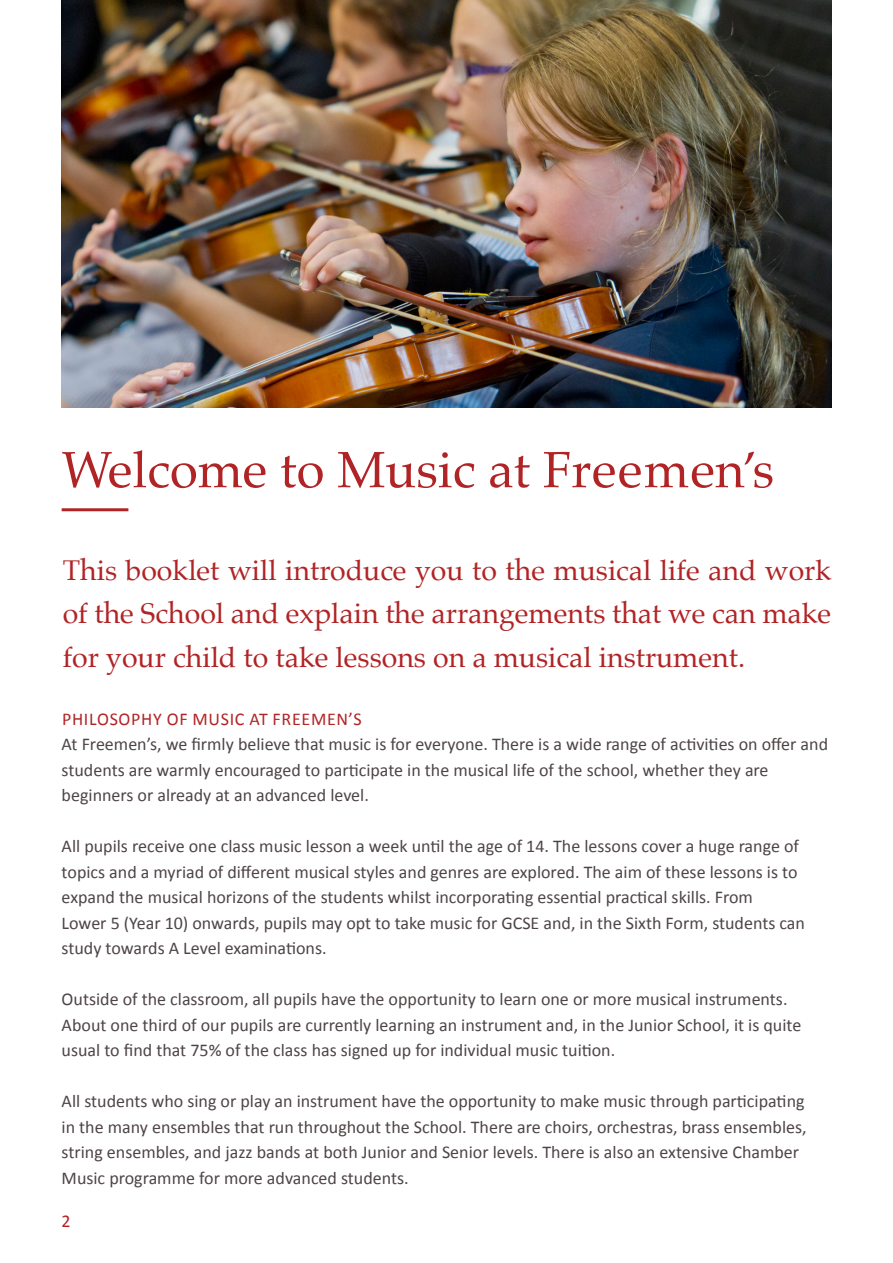
<style>
.page{position:relative;width:893px;height:1263px;background:#fff}
.page>*{position:absolute;margin:0;border:0;box-sizing:border-box;transform-origin:0 0}
.t1{font:51px "Palatino";color:#b12426}
.t2{font:28.5px/43.5px "Palatino";color:#b12426;text-align:justify}
.t3{font:18px/25.5px "Calibri";color:#4e4445}
.t4{font:18px "Calibri";letter-spacing:.04em;color:#b12426}
</style>
<div class="page">
<hr style="left:62px;top:508px;width:66px;height:3px;background:#b12426">
<img style="left:62px;top:0;width:769px;height:407px">
<p class="t1" style="left:62px;top:427px;width:714px">Welcome to Music at Freemen’s</p>
<p class="t2" style="left:63px;top:548px;width:770px">This booklet will introduce you to the musical life and work of the School and explain the arrangements that we can make for your child to take lessons on a musical instrument.</p>
<p class="t4" style="left:62px;top:706px;width:301px">PHILOSOPHY OF MUSIC AT FREEMEN’S</p>
<p class="t3" style="left:62px;top:731px;width:768px">At Freemen’s, we firmly believe that music is for everyone. There is a wide range of activities on offer and students are warmly encouraged to participate in the musical life of the school, whether they are beginners or already at an advanced level.</p>
<p class="t3" style="left:62px;top:833px;width:745px">All pupils receive one class music lesson a week until the age of 14. The lessons cover a huge range of topics and a myriad of different musical styles and genres are explored. The aim of these lessons is to expand the musical horizons of the students whilst incorporating essential practical skills. From<br>Lower 5 (Year 10) onwards, pupils may opt to take music for GCSE and, in the Sixth Form, students can study towards A Level examinations.</p>
<p class="t3" style="left:62px;top:986px;width:741px">Outside of the classroom, all pupils have the opportunity to learn one or more musical instruments.<br>About one third of our pupils are currently learning an instrument and, in the Junior School, it is quite usual to find that 75% of the class has signed up for individual music tuition.</p>
<p class="t3" style="left:62px;top:1088px;width:746px">All students who sing or play an instrument have the opportunity to make music through participating in the many ensembles that run throughout the School. There are choirs, orchestras, brass ensembles, string ensembles, and jazz bands at both Junior and Senior levels. There is also an extensive Chamber Music programme for more advanced students.</p>
<p class="t4" style="left:62px;top:1208px;width:11px">2</p>
</div>
